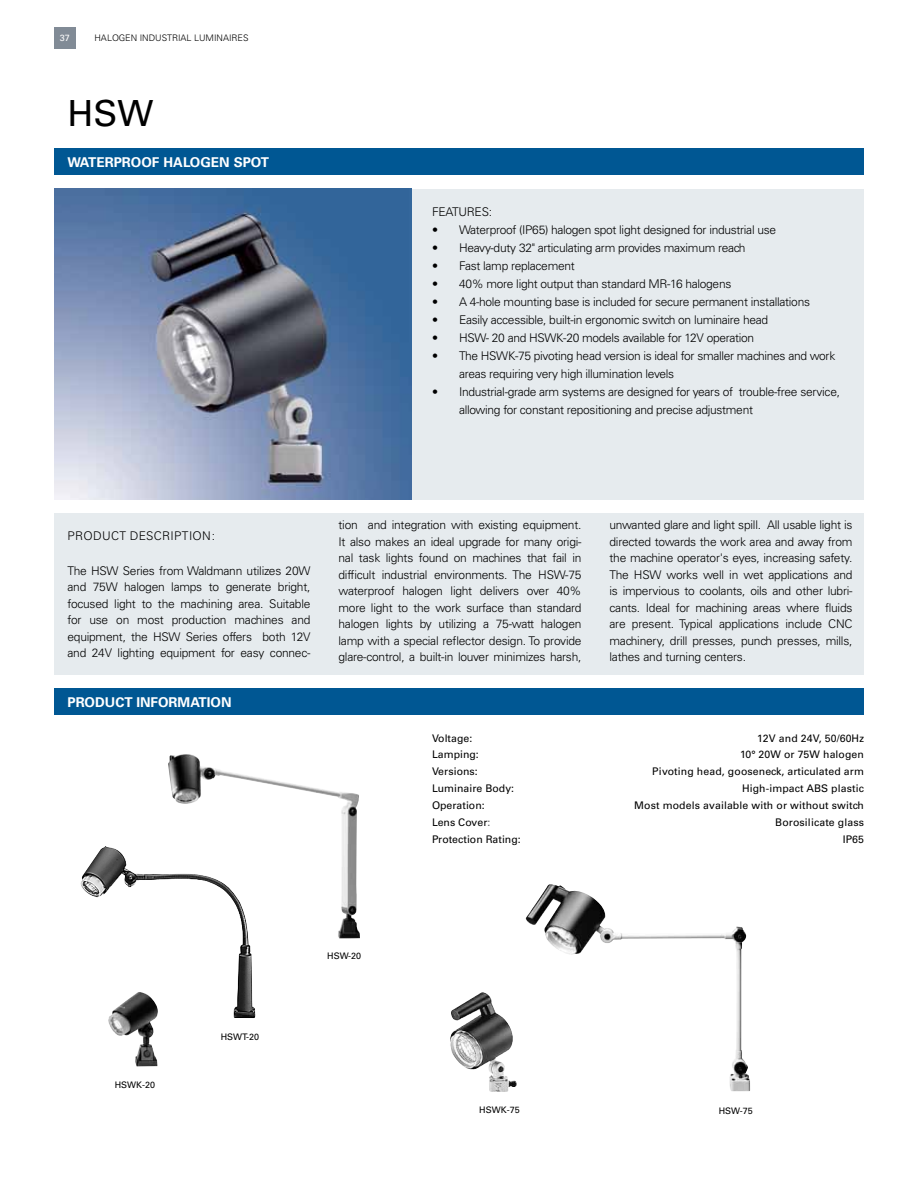
<style>
.page{position:relative;width:918px;height:1188px;background:#fff}
.page>*{position:absolute;margin:0;border:0;box-sizing:border-box;transform-origin:0 0}
.t1{font:36px "Univers";color:#000}
.t2{font:700 13.5px "Univers";color:#fff}
.t3{font:300 12px/16.5px "Univers";letter-spacing:-.025em;color:#000;text-align:justify}
.t4{font:300 12px "Univers";letter-spacing:.025em;color:#000}
.t5{font:10.5px "Univers";letter-spacing:.01em;color:#000}
.t6{font:9px "Univers";color:#000}
.t7{font:300 9px "Univers LT Std";color:#000}
.t8{font:9px "Univers";color:#fff}
.s1{color:#58595b}
</style>
<div class="page">
<div style="left:54px;top:513px;width:810px;height:162px;background:#e6ebee"></div>
<div style="left:54px;top:189px;width:810px;height:310px;background:#e6ebee"></div>
<div style="left:54px;top:27px;width:22px;height:22px;background:#818b96"></div>
<div style="left:54px;top:148px;width:810px;height:28px;background:#005793"></div>
<img style="left:54px;top:189px;width:358px;height:310px">
<img style="left:526px;top:884px;width:224px;height:207px">
<img style="left:108px;top:1018px;width:50px;height:48px">
<img style="left:168px;top:754px;width:192px;height:184px">
<img style="left:81px;top:846px;width:174px;height:172px">
<img style="left:450px;top:992px;width:66px;height:100px">
<div style="left:54px;top:688px;width:810px;height:28px;background:#005793"></div>
<p class="t8" style="left:60px;top:33px;width:12px">37</p>
<p class="t7" style="left:94px;top:32px;width:156px">HALOGEN INDUSTRIAL LUMINAIRES</p>
<h1 class="t1" style="left:68px;top:92px;width:88px">HSW</h1>
<p class="t2" style="left:68px;top:155px;width:203px">WATERPROOF HALOGEN SPOT</p>
<p class="t3" style="left:432px;top:204px;width:62px">FEATURES:</p>
<p class="t3" style="left:432px;top:222px;width:346px">• Waterproof (IP65) halogen spot light designed for industrial use</p>
<p class="t3" style="left:432px;top:240px;width:315px">• Heavy-duty 32" articulating arm provides maximum reach</p>
<p class="t3" style="left:432px;top:258px;width:144px">• Fast lamp replacement</p>
<p class="t3" style="left:432px;top:276px;width:301px">• 40% more light output than standard MR-16 halogens</p>
<p class="t3" style="left:432px;top:294px;width:380px">• A 4-hole mounting base is included for secure permanent installations</p>
<p class="t3" style="left:432px;top:312px;width:338px">• Easily accessible, built-in ergonomic switch on luminaire head</p>
<p class="t3" style="left:432px;top:330px;width:324px">• HSW- 20 and HSWK-20 models available for 12V operation</p>
<p class="t3" style="left:459px;top:347px;width:378px;line-height:18px;text-indent:-27px">• The HSWK-75 pivoting head version is ideal for smaller machines and work areas requiring very high illumination levels</p>
<p class="t3" style="left:459px;top:383px;width:383px;line-height:18px;text-indent:-27px">• Industrial-grade arm systems are designed for years of trouble-free service, allowing for constant repositioning and precise adjustment</p>
<p class="t4" style="left:68px;top:529px;width:149px">PRODUCT DESCRIPTION:</p>
<p class="t3" style="left:68px;top:562px;width:245px">The HSW Series from Waldmann utilizes 20W and 75W halogen lamps to generate bright, focused light to the machining area. Suitable for use on most production machines and equipment, the HSW Series offers both 12V and 24V lighting equipment for easy connec-</p>
<p class="t2" style="left:68px;top:694px;width:166px">PRODUCT INFORMATION</p>
<p class="t3" style="left:339px;top:517px;width:245px">tion and integration with existing equipment.<br>It also makes an ideal upgrade for many origi&shy;nal task lights found on machines that fail in difficult industrial environments. The HSW-75 waterproof halogen light delivers over 40% more light to the work surface than standard halogen lights by utilizing a 75-watt halogen lamp with a special reflector design. To provide glare-control, a built-in louver minimizes harsh,</p>
<p class="t3" style="left:610px;top:517px;width:245px">unwanted glare and light spill. All usable light is directed towards the work area and away from the machine operator's eyes, increasing safety.<br>The HSW works well in wet applications and is impervious to coolants, oils and other lubri&shy;cants. Ideal for machining areas where fluids are present. Typical applications include CNC machinery, drill presses, punch presses, mills, lathes and turning centers.</p>
<p class="t5" style="left:432px;top:732px;width:42px">Voltage:</p>
<p class="t5" style="left:757px;top:732px;width:108px">12V and 24V, 50/60Hz</p>
<p class="t5" style="left:432px;top:748px;width:48px">Lamping:</p>
<p class="t5" style="left:740px;top:748px;width:125px">10° 20W or 75W halogen</p>
<p class="t5" style="left:432px;top:765px;width:47px">Versions:</p>
<p class="t5" style="left:652px;top:765px;width:213px">Pivoting head, gooseneck, articulated arm</p>
<p class="t5" style="left:432px;top:782px;width:84px">Luminaire Body:</p>
<p class="t5" style="left:742px;top:782px;width:123px">High-impact ABS plastic</p>
<p class="t5" style="left:432px;top:799px;width:54px">Operation:</p>
<p class="t5" style="left:634px;top:799px;width:231px">Most models available with or without switch</p>
<p class="t5" style="left:432px;top:816px;width:60px">Lens Cover<span class="s1">:</span></p>
<p class="t5" style="left:775px;top:816px;width:90px">Borosilicate glass</p>
<p class="t5" style="left:432px;top:833px;width:90px">Protection Rating:</p>
<p class="t5" style="left:843px;top:833px;width:23px">IP65</p>
<p class="t6" style="left:115px;top:1079px;width:42px">HSWK-20</p>
<p class="t6" style="left:221px;top:1032px;width:40px">HSWT-20</p>
<p class="t6" style="left:327px;top:950px;width:36px">HSW-20</p>
<p class="t6" style="left:479px;top:1104px;width:42px">HSWK-75</p>
<p class="t6" style="left:719px;top:1105px;width:36px">HSW-75</p>
</div>
